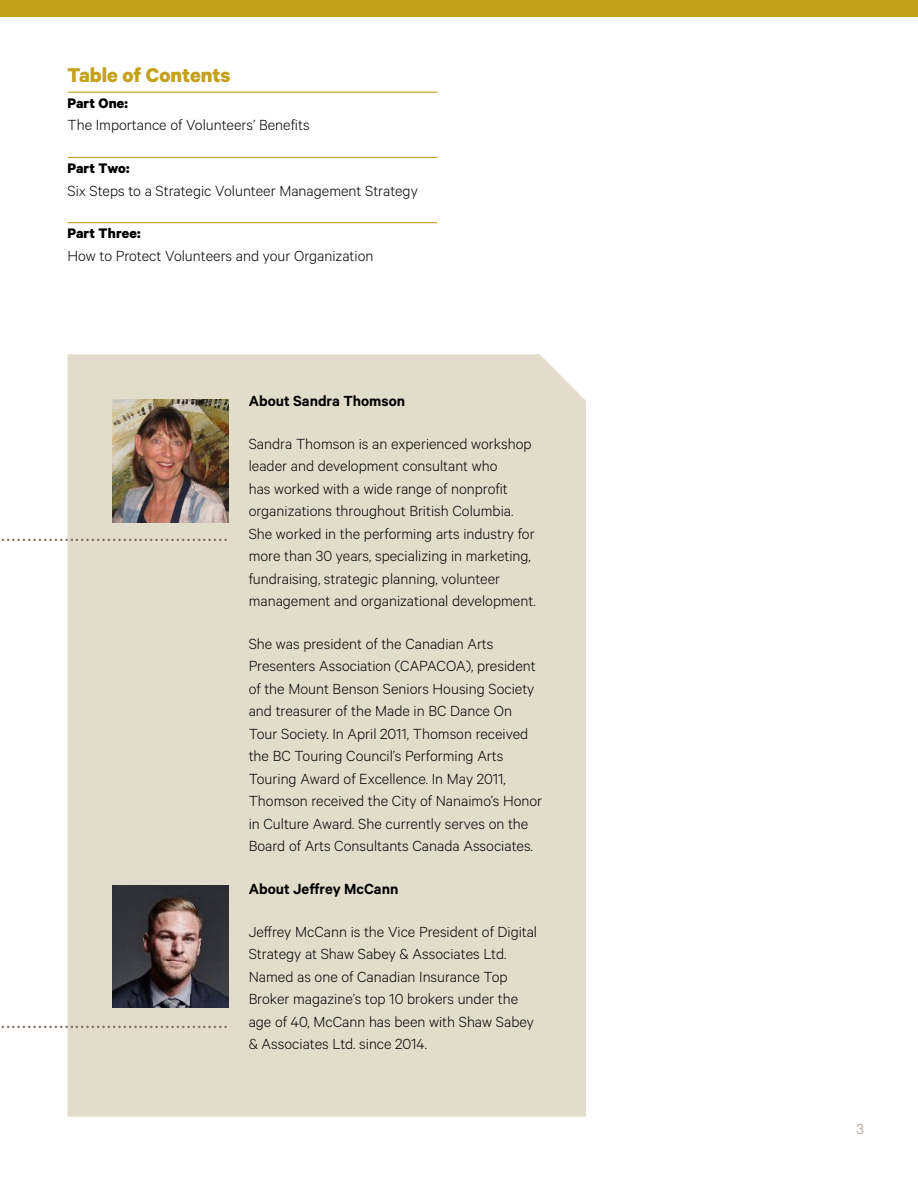
<style>
.page{position:relative;width:918px;height:1188px;background:#fff}
.page>*{position:absolute;margin:0;border:0;box-sizing:border-box;transform-origin:0 0}
.t1{font:700 22.5px "Calibre";color:#c4a11b}
.t2{font:20.25px "Calibri";color:#786658}
.t3{font:300 16.5px/22.5px "Calibre";color:#000}
.t4{font:600 16.5px "Calibre";color:#000}
.t5{font:16.5px "Calibre";color:#beb0a3}
.t6{font:700 15.6px "Calibre";letter-spacing:.01em;color:#000}
</style>
<div class="page">
<div style="left:0;top:0;width:918px;height:17px;background:#c4a11b"></div>
<div style="left:68px;top:354px;width:518px;height:763px;background:#e2ddcb"></div>
<hr style="left:68px;top:92px;width:369px;height:1px;background:#c4a11b">
<hr style="left:68px;top:157px;width:369px;height:1px;background:#c4a11b">
<hr style="left:68px;top:222px;width:369px;height:1px;background:#c4a11b">
<img style="left:112px;top:885px;width:116px;height:123px">
<img style="left:112px;top:399px;width:116px;height:123px">
<h1 class="t1" style="left:68px;top:61px;width:165px">Table of Contents</h1>
<p class="t6" style="left:68px;top:93px;width:62px">Part One:</p>
<p class="t3" style="left:68px;top:113px;width:244px">The Importance of Volunteers’ Benefits</p>
<p class="t6" style="left:68px;top:159px;width:64px">Part Two:</p>
<p class="t3" style="left:68px;top:179px;width:352px">Six Steps to a Strategic Volunteer Management Strategy</p>
<p class="t6" style="left:68px;top:224px;width:75px">Part Three:</p>
<p class="t3" style="left:68px;top:244px;width:307px">How to Protect Volunteers and your Organization</p>
<p class="t2" style="left:0;top:520px;width:229px">...........................................</p>
<p class="t2" style="left:0;top:1007px;width:229px">...........................................</p>
<p class="t4" style="left:249px;top:391px;width:158px">About Sandra Thomson</p>
<p class="t3" style="left:249px;top:431px;width:289px">Sandra Thomson is an experienced workshop leader and development consultant who<br>has worked with a wide range of nonprofit organizations throughout British Columbia.<br>She worked in the performing arts industry for more than 30 years, specializing in marketing, fundraising, strategic planning, volunteer management and organizational development.</p>
<p class="t3" style="left:249px;top:632px;width:295px">She was president of the Canadian Arts Presenters Association (CAPACOA), president of the Mount Benson Seniors Housing Society and treasurer of the Made in BC Dance On Tour Society. In April 2011, Thomson received the BC Touring Council’s Performing Arts Touring Award of Excellence. In May 2011, Thomson received the City of Nanaimo’s Honor in Culture Award. She currently serves on the Board of Arts Consultants Canada Associates.</p>
<p class="t4" style="left:249px;top:879px;width:151px">About Jeffrey McCann</p>
<p class="t3" style="left:249px;top:920px;width:290px">Jeffrey McCann is the Vice President of Digital Strategy at Shaw Sabey &amp; Associates Ltd.<br>Named as one of Canadian Insurance Top Broker magazine’s top 10 brokers under the age of 40, McCann has been with Shaw Sabey &amp; Associates Ltd. since 2014.</p>
<p class="t5" style="left:856px;top:1119px;width:9px">3</p>
</div>
